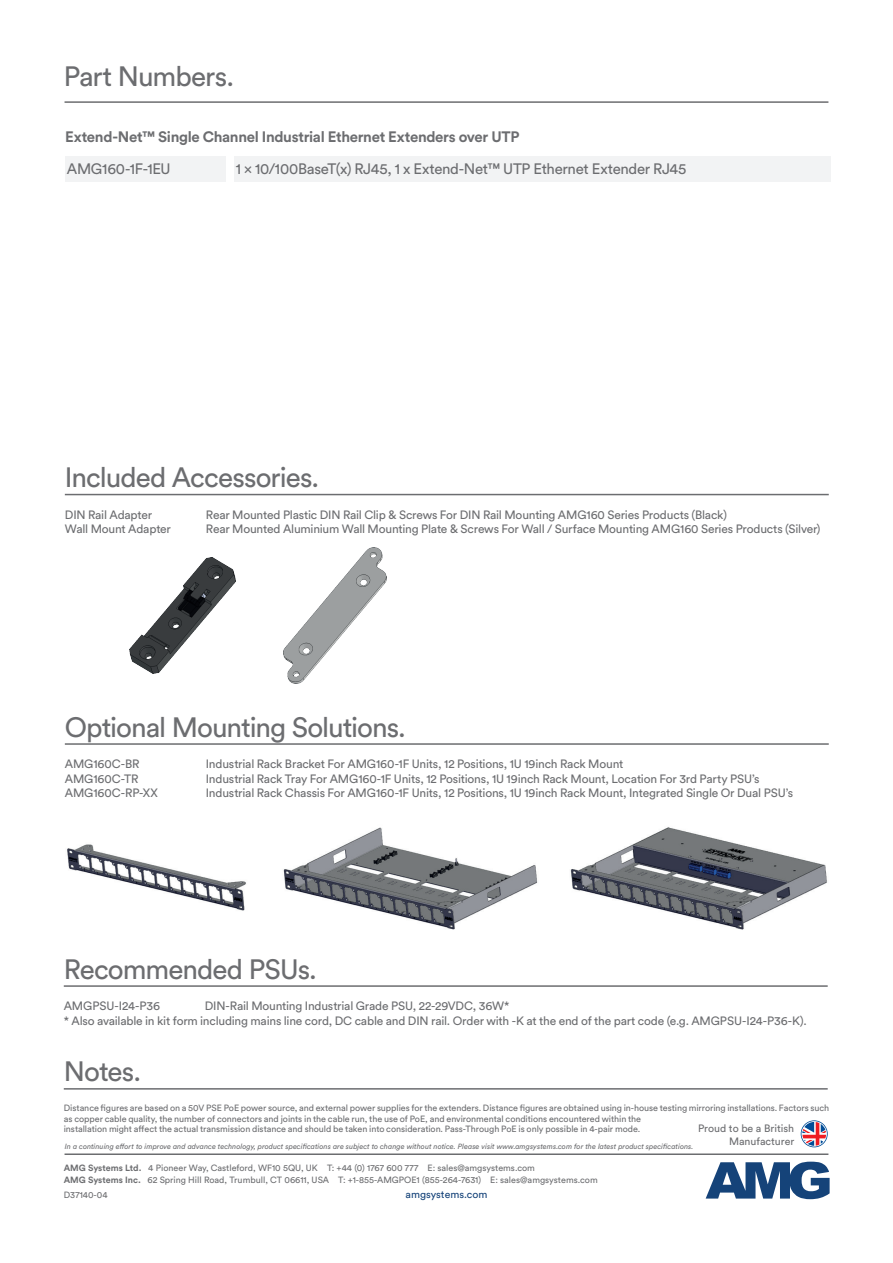
<style>
.page{position:relative;width:893px;height:1263px;background:#fff}
.page>*{position:absolute;margin:0;border:0;box-sizing:border-box;transform-origin:0 0}
.t1{font:27.75px "Circular Std";letter-spacing:-.035em;color:#6c6d70}
.t2{font:15px "Circular Std";letter-spacing:-.02em;color:#6c6d70}
.t3{font:700 15px "Circular Std";letter-spacing:-.02em;color:#6c6d70}
.t4{font:12px/14.4px "Circular Std";letter-spacing:-.015em;color:#6c6d70}
.t5{font:10.65px/12.8px "Circular Std";color:#6c6d70;text-align:right}
.t6{font:10.5px "Circular Std";color:#154379}
.t7{font:9px/10.8px "Circular Std";letter-spacing:-.005em;color:#6c6d70}
.t8{font:italic 7.5px "Circular Std";color:#6c6d70}
.s1{font-weight:700}
</style>
<div class="page">
<hr style="left:65px;top:1153px;width:763px;height:2px;background:#6c6d70">
<hr style="left:65px;top:101px;width:763px;height:2px;background:#6c6d70">
<hr style="left:64px;top:985px;width:764px;height:2px;background:#6c6d70">
<svg style="left:801px;top:1120px;width:27px;height:27px"></svg>
<div style="left:65px;top:156px;width:161px;height:26px;background:#f2f3f4"></div>
<div style="left:234px;top:156px;width:597px;height:26px;background:#f2f3f4"></div>
<hr style="left:64px;top:1088px;width:764px;height:1px;background:#6c6d70">
<hr style="left:65px;top:494px;width:764px;height:1px;background:#6c6d70">
<img style="left:130px;top:557px;width:105px;height:116px">
<img style="left:284px;top:547px;width:102px;height:136px">
<hr style="left:65px;top:743px;width:764px;height:2px;background:#6c6d70">
<img style="left:67px;top:844px;width:179px;height:67px">
<img style="left:283px;top:827px;width:255px;height:103px">
<img style="left:570px;top:827px;width:257px;height:103px">
<svg style="left:706px;top:1161px;width:123px;height:38px"></svg>
<h1 class="t1" style="left:64px;top:60px;width:172px">Part Numbers.</h1>
<p class="t3" style="left:65px;top:127px;width:456px">Extend-Net™ Single Channel Industrial Ethernet Extenders over UTP</p>
<p class="t2" style="left:67px;top:159px;width:105px">AMG160-1F-1EU</p>
<p class="t2" style="left:236px;top:159px;width:452px">1 x 10/100BaseT(x) RJ45, 1 x Extend-Net™ UTP Ethernet Extender RJ45</p>
<h1 class="t1" style="left:65px;top:461px;width:256px">Included Accessories.</h1>
<p class="t4" style="left:65px;top:507px;width:89px">DIN Rail Adapter</p>
<p class="t4" style="left:206px;top:507px;width:523px">Rear Mounted Plastic DIN Rail Clip &amp; Screws For DIN Rail Mounting AMG160 Series Products (Black)</p>
<p class="t4" style="left:65px;top:522px;width:108px">Wall Mount Adapter</p>
<p class="t4" style="left:206px;top:522px;width:616px">Rear Mounted Aluminium Wall Mounting Plate &amp; Screws For Wall / Surface Mounting AMG160 Series Products (Silver)</p>
<h1 class="t1" style="left:65px;top:710px;width:343px">Optional Mounting Solutions.</h1>
<p class="t4" style="left:65px;top:757px;width:76px">AMG160C-BR</p>
<p class="t4" style="left:206px;top:757px;width:419px">Industrial Rack Bracket For AMG160-1F Units, 12 Positions, 1U 19inch Rack Mount</p>
<p class="t4" style="left:65px;top:771px;width:75px">AMG160C-TR</p>
<p class="t4" style="left:206px;top:771px;width:555px">Industrial Rack Tray For AMG160-1F Units, 12 Positions, 1U 19inch Rack Mount, Location For 3rd Party PSU’s</p>
<p class="t4" style="left:65px;top:786px;width:95px">AMG160C-RP-XX</p>
<p class="t4" style="left:206px;top:786px;width:589px">Industrial Rack Chassis For AMG160-1F Units, 12 Positions, 1U 19inch Rack Mount, Integrated Single Or Dual PSU’s</p>
<h1 class="t1" style="left:64px;top:952px;width:255px">Recommended PSUs.</h1>
<p class="t4" style="left:64px;top:999px;width:744px;text-indent:141px">DIN-Rail Mounting Industrial Grade PSU, 22-29VDC, 36W*<br>* Also available in kit form including mains line cord, DC cable and DIN rail. Order with -K at the end of the part code (e.g. AMGPSU-I24-P36-K).</p>
<p class="t4" style="left:64px;top:999px;width:98px">AMGPSU-I24-P36</p>
<h1 class="t1" style="left:64px;top:1054px;width:79px">Notes.</h1>
<p class="t7" style="left:64px;top:1102px;width:767px">Distance figures are based on a 50V PSE PoE power source, and external power supplies for the extenders. Distance figures are obtained using in-house testing mirroring installations. Factors such as copper cable quality, the number of connectors and joints in the cable run, the use of PoE, and environmental conditions encountered within the<br>installation might affect the actual transmission distance and should be taken into consideration. Pass-Through PoE is only possible in 4-pair mode.</p>
<p class="t5" style="left:698px;top:1122px;width:98px">Proud to be a British<br>Manufacturer</p>
<p class="t8" style="left:65px;top:1142px;width:630px">In a continuing effort to improve and advance technology, product specifications are subject to change without notice. Please visit www.amgsystems.com for the latest product specifications.</p>
<p class="t7" style="left:64px;top:1162px;width:535px;line-height:12px"><span class="s1">AMG Systems Ltd.</span> 4 Pioneer Way, Castleford, WF10 5QU, UK T: +44 (0) 1767 600 777 E: sales@amgsystems.com<br><span class="s1">AMG Systems Inc.</span> 62 Spring Hill Road, Trumbull, CT 06611, USA T: +1-855-AMGPOE1 (855-264-7631) E: sales@amgsystems.com</p>
<p class="t7" style="left:64px;top:1189px;width:45px">D37140-04</p>
<p class="t6" style="left:406px;top:1188px;width:83px">amgsystems.com</p>
</div>
